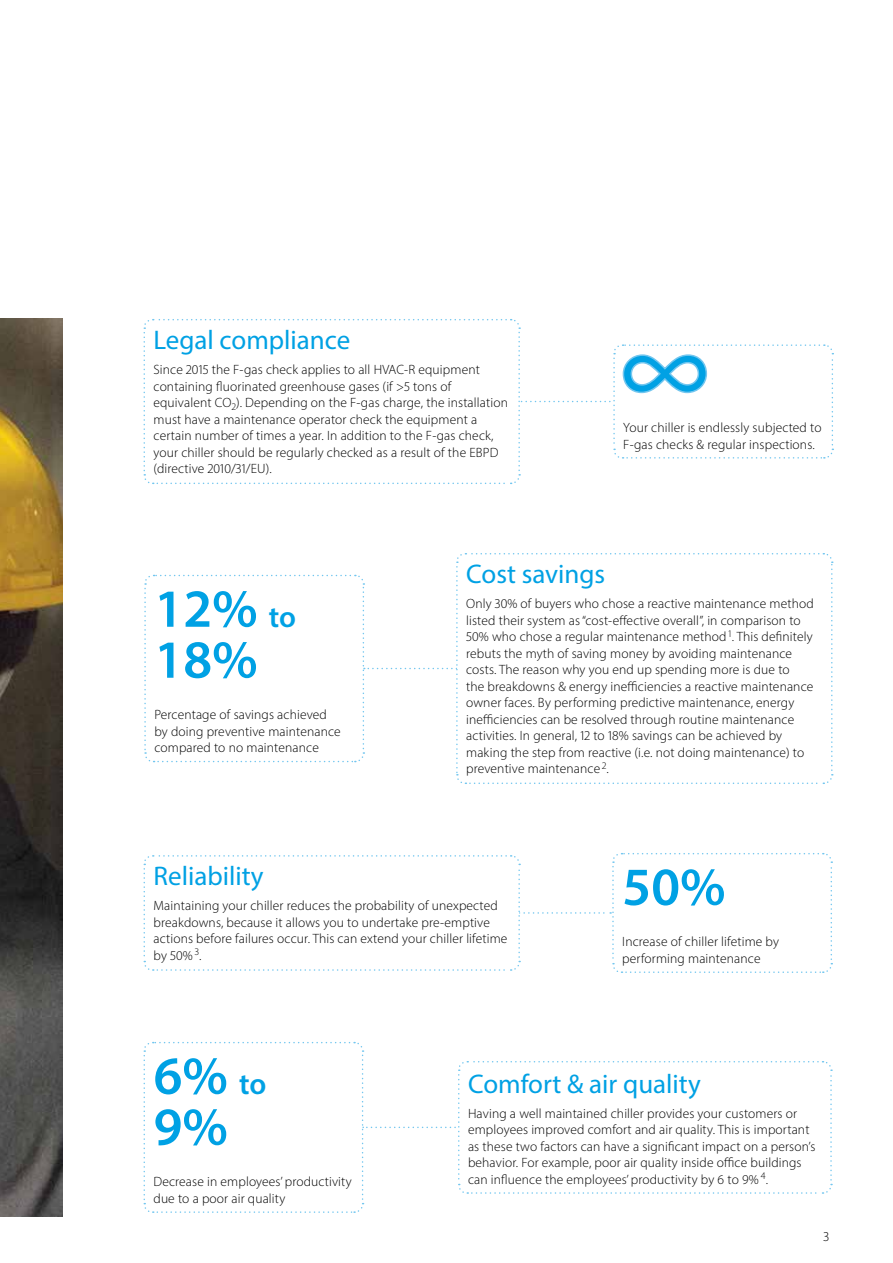
<style>
.page{position:relative;width:893px;height:1263px;background:#fff}
.page>*{position:absolute;margin:0;border:0;box-sizing:border-box;transform-origin:0 0}
.t1{font:600 54px/51px "Myriad Pro";color:#00a1e4}
.t2{font:27px "Myriad Pro";color:#00a1e4}
.t3{font:300 13.5px/16.5px "Myriad Pro";letter-spacing:.01em;color:#000}
.s1{font-size:30px}
</style>
<div class="page">
<svg style="left:143px;top:853px;width:690px;height:120px"></svg>
<svg style="left:144px;top:553px;width:689px;height:231px"></svg>
<svg style="left:143px;top:1041px;width:690px;height:172px"></svg>
<svg style="left:143px;top:319px;width:691px;height:166px"></svg>
<img style="left:0;top:319px;width:62px;height:897px">
<h2 class="t2" style="left:154px;top:323px;width:198px">Legal compliance</h2>
<p class="t3" style="left:154px;top:361px;width:356px">Since 2015 the F-gas check applies to all HVAC-R equipment containing fluorinated greenhouse gases (if &gt;5 tons of equivalent CO<sub>2</sub>). Depending on the F-gas charge, the installation must have a maintenance operator check the equipment a certain number of times a year. In addition to the F-gas check, your chiller should be regularly checked as a result of the EBPD (directive 2010/31/EU).</p>
<p class="t3" style="left:623px;top:419px;width:200px">Your chiller is endlessly subjected to<br>F-gas checks &amp; regular inspections.</p>
<h1 class="t1" style="left:154px;top:582px;width:143px">12% <span class="s1">to<br></span>18%</h1>
<p class="t3" style="left:154px;top:706px;width:188px">Percentage of savings achieved by doing preventive maintenance compared to no maintenance</p>
<h2 class="t2" style="left:466px;top:557px;width:141px">Cost savings</h2>
<p class="t3" style="left:466px;top:595px;width:349px">Only 30% of buyers who chose a reactive maintenance method listed their system as “cost-effective overall”, in comparison to 50% who chose a regular maintenance method <sup>1</sup>. This definitely rebuts the myth of saving money by avoiding maintenance costs. The reason why you end up spending more is due to<br>the breakdowns &amp; energy inefficiencies a reactive maintenance owner faces. By performing predictive maintenance, energy inefficiencies can be resolved through routine maintenance activities. In general, 12 to 18% savings can be achieved by making the step from reactive (i.e. not doing maintenance) to preventive maintenance <sup>2</sup>.</p>
<h2 class="t2" style="left:154px;top:860px;width:112px">Reliability</h2>
<p class="t3" style="left:154px;top:897px;width:355px">Maintaining your chiller reduces the probability of unexpected breakdowns, because it allows you to undertake pre-emptive actions before failures occur. This can extend your chiller lifetime by 50% <sup>3</sup>.</p>
<h1 class="t1" style="left:622px;top:860px;width:105px">50%</h1>
<p class="t3" style="left:622px;top:933px;width:158px">Increase of chiller lifetime by performing maintenance</p>
<h1 class="t1" style="left:154px;top:1049px;width:114px">6% <span class="s1">to<br></span>9%</h1>
<p class="t3" style="left:154px;top:1173px;width:200px">Decrease in employees’ productivity due to a poor air quality</p>
<h2 class="t2" style="left:468px;top:1067px;width:234px">Comfort &amp; air quality</h2>
<p class="t3" style="left:468px;top:1105px;width:349px">Having a well maintained chiller provides your customers or employees improved comfort and air quality. This is important as these two factors can have a significant impact on a person’s behavior. For example, poor air quality inside office buildings can influence the employees’ productivity by 6 to 9% <sup>4</sup>.</p>
<p class="t3" style="left:823px;top:1228px;width:7px">3</p>
</div>
